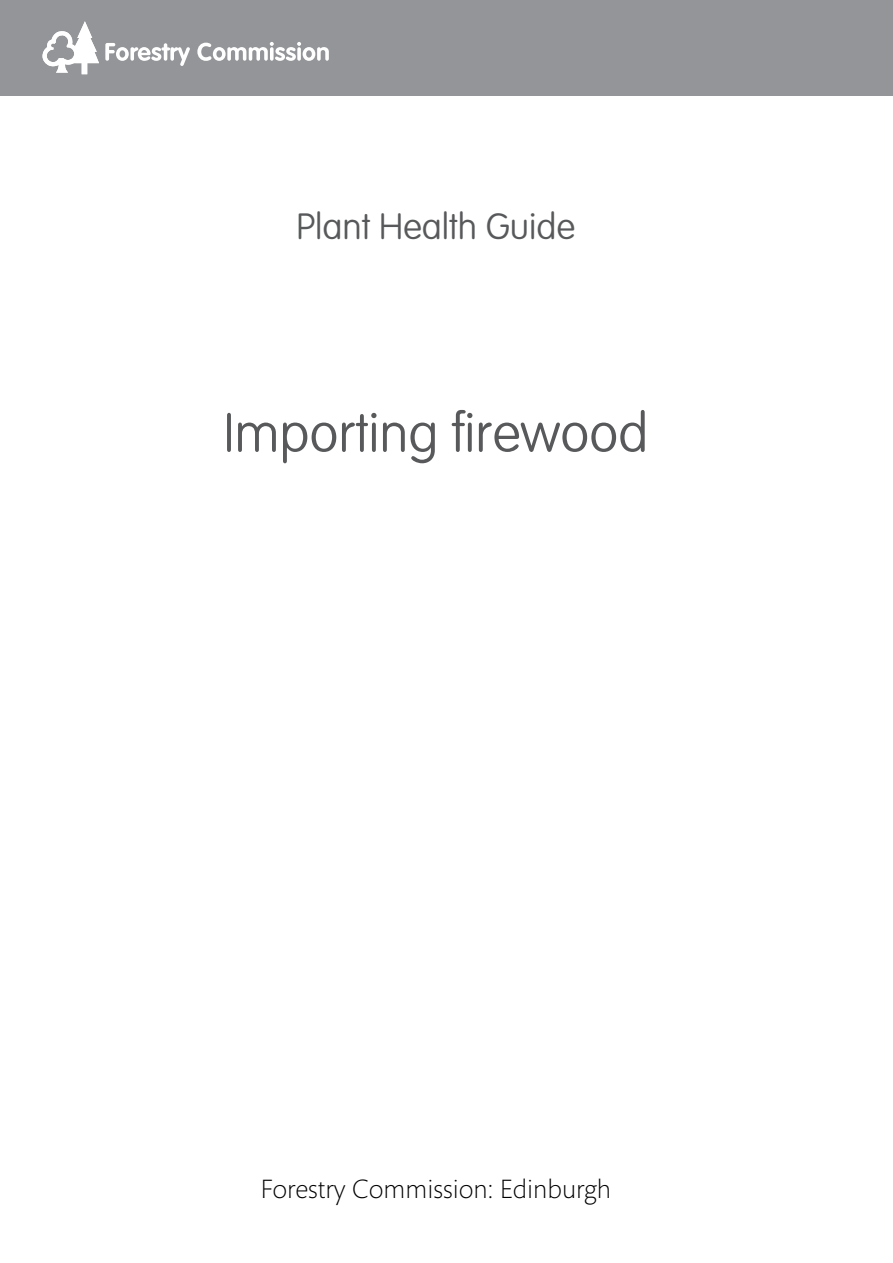
<style>
.page{position:relative;width:893px;height:1263px;background:#fff}
.page>*{position:absolute;margin:0;border:0;box-sizing:border-box;transform-origin:0 0}
.t1{font:100 54px "VAG Rounded";color:#58595b}
.t2{font:100 36px "VAG Rounded";color:#58595b}
.t3{font:300 27px "Mundo Sans";color:#000}
</style>
<div class="page">
<div style="left:0;top:0;width:893px;height:96px;background:#939598"></div>
<svg style="left:105px;top:43px;width:85px;height:23px"></svg>
<svg style="left:197px;top:42px;width:132px;height:19px"></svg>
<svg style="left:43px;top:21px;width:56px;height:53px"></svg>
<h2 class="t2" style="left:297px;top:206px;width:280px">Plant Health Guide</h2>
<h1 class="t1" style="left:223px;top:402px;width:426px">Importing firewood</h1>
<p class="t3" style="left:261px;top:1174px;width:352px">Forestry Commission: Edinburgh</p>
</div>
